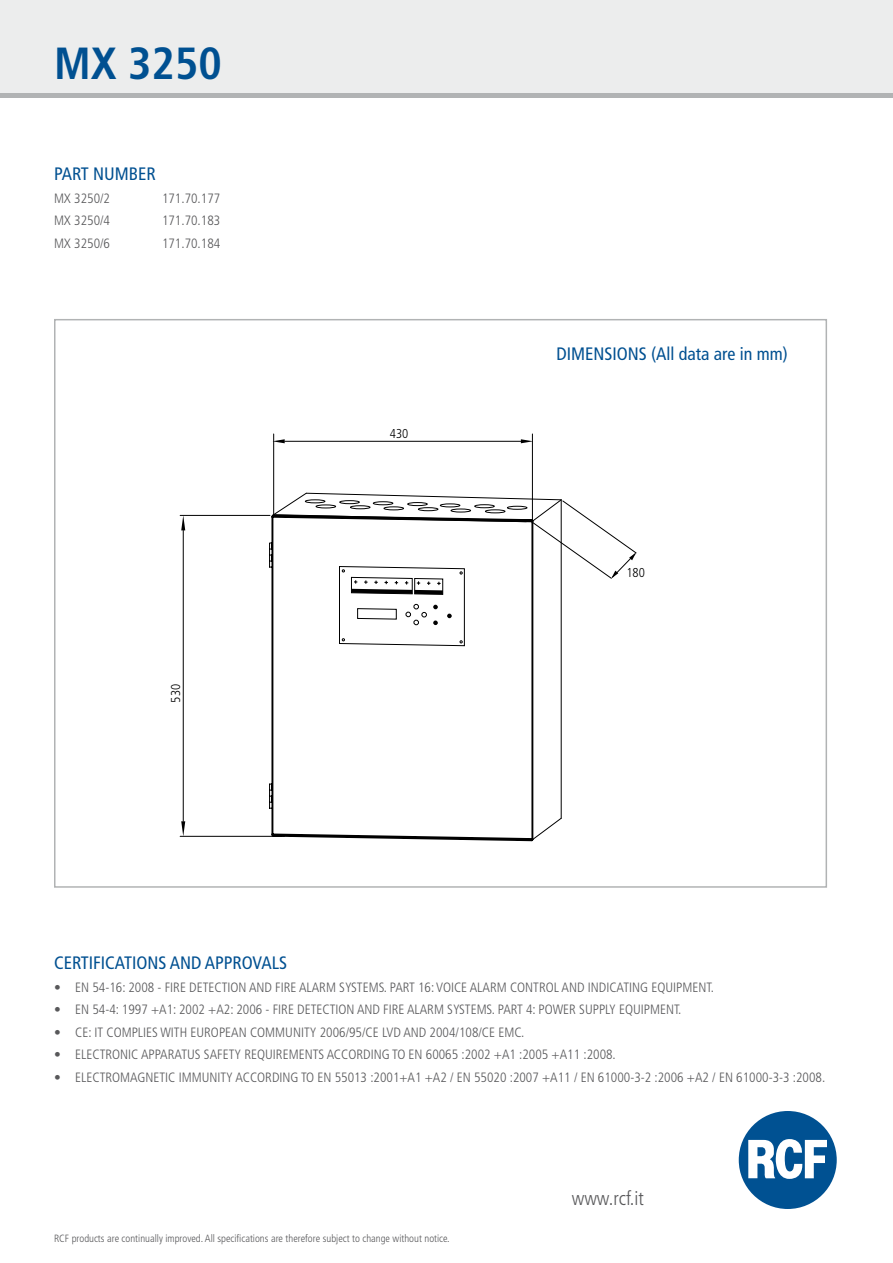
<style>
.page{position:relative;width:893px;height:1263px;background:#fff}
.page>*{position:absolute;margin:0;border:0;box-sizing:border-box;transform-origin:0 0}
.t1{font:700 condensed 45px "Frutiger LT Std";color:#005091}
.t2{font:300 condensed 19.5px "Frutiger LT Std";color:#58585a}
.t3{font:condensed 18px "Frutiger LT Std";color:#005091}
.t4{font:300 condensed 13.5px "Frutiger LT Std";color:#58585a}
.t5{font:300 condensed 12.9px "Frutiger LT Std";color:#000}
.t6{font:300 condensed 10.5px "Frutiger LT Std";color:#58585a}
</style>
<div class="page">
<div style="left:0;top:0;width:893px;height:94px;background:#eceded"></div>
<hr style="left:0;top:94px;width:893px;height:4px;background:#b1b3b4">
<div style="left:739px;top:1111px;width:98px;height:98px;background:#005192;border-radius:50%"></div>
<svg style="left:748px;top:1139px;width:79px;height:40px"></svg>
<svg style="left:269px;top:515px;width:264px;height:326px"></svg>
<svg style="left:272px;top:646px;width:261px;height:190px"></svg>
<hr style="left:273px;top:434px;width:1px;height:82px;background:#000">
<hr style="left:532px;top:434px;width:1px;height:90px;background:#000">
<hr style="left:285px;top:441px;width:236px;height:1px;background:#000">
<svg style="left:521px;top:439px;width:12px;height:4px"></svg>
<svg style="left:272px;top:439px;width:13px;height:4px"></svg>
<hr style="left:180px;top:515px;width:90px;height:1px;background:#000">
<hr style="left:180px;top:836px;width:104px;height:1px;background:#000">
<hr style="left:183px;top:530px;width:1px;height:291px;background:#000">
<svg style="left:181px;top:515px;width:4px;height:15px"></svg>
<svg style="left:181px;top:821px;width:4px;height:15px"></svg>
<svg style="left:272px;top:493px;width:364px;height:153px"></svg>
<svg style="left:532px;top:817px;width:30px;height:23px"></svg>
<hr style="left:561px;top:500px;width:1px;height:318px;background:#000">
<div style="left:305px;top:499px;width:20px;height:4px;border:1px solid #000;border-radius:50%"></div>
<div style="left:316px;top:505px;width:20px;height:3px;border:1px solid #000;border-radius:50%"></div>
<div style="left:339px;top:500px;width:21px;height:4px;border:1px solid #000;border-radius:50%"></div>
<div style="left:350px;top:505px;width:20px;height:4px;border:1px solid #000;border-radius:50%"></div>
<div style="left:373px;top:501px;width:20px;height:4px;border:1px solid #000;border-radius:50%"></div>
<div style="left:384px;top:507px;width:20px;height:3px;border:1px solid #000;border-radius:50%"></div>
<div style="left:407px;top:502px;width:21px;height:4px;border:1px solid #000;border-radius:50%"></div>
<div style="left:418px;top:507px;width:20px;height:4px;border:1px solid #000;border-radius:50%"></div>
<div style="left:440px;top:504px;width:20px;height:3px;border:1px solid #000;border-radius:50%"></div>
<div style="left:451px;top:509px;width:20px;height:3px;border:1px solid #000;border-radius:50%"></div>
<div style="left:474px;top:504px;width:21px;height:4px;border:1px solid #000;border-radius:50%"></div>
<div style="left:507px;top:506px;width:20px;height:4px;border:1px solid #000;border-radius:50%"></div>
<div style="left:485px;top:509px;width:20px;height:4px;border:1px solid #000;border-radius:50%"></div>
<h1 class="t1" style="left:54px;top:37px;width:169px">MX 3250</h1>
<h3 class="t3" style="left:54px;top:163px;width:103px">PART NUMBER</h3>
<p class="t4" style="left:54px;top:190px;width:58px">MX 3250/2</p>
<p class="t4" style="left:162px;top:190px;width:60px">171.70.177</p>
<p class="t4" style="left:54px;top:213px;width:58px">MX 3250/4</p>
<p class="t4" style="left:162px;top:213px;width:60px">171.70.183</p>
<p class="t4" style="left:54px;top:235px;width:58px">MX 3250/6</p>
<p class="t4" style="left:162px;top:235px;width:60px">171.70.184</p>
<p class="t5" style="left:168px;top:702px;width:20px;rotate:-90deg">530</p>
<p class="t5" style="left:390px;top:426px;width:20px">430</p>
<h3 class="t3" style="left:556px;top:343px;width:233px">DIMENSIONS (All data are in mm)</h3>
<p class="t5" style="left:626px;top:565px;width:20px">180</p>
<h3 class="t3" style="left:54px;top:953px;width:235px">CERTIFICATIONS AND APPROVALS</h3>
<p class="t4" style="left:54px;top:979px;width:661px">• EN 54-16: 2008 - FIRE DETECTION AND FIRE ALARM SYSTEMS. PART 16: VOICE ALARM CONTROL AND INDICATING EQUIPMENT.</p>
<p class="t4" style="left:54px;top:1002px;width:629px">• EN 54-4: 1997 +A1: 2002 +A2: 2006 - FIRE DETECTION AND FIRE ALARM SYSTEMS. PART 4: POWER SUPPLY EQUIPMENT.</p>
<p class="t4" style="left:54px;top:1024px;width:472px">• CE: IT COMPLIES WITH EUROPEAN COMMUNITY 2006/95/CE LVD AND 2004/108/CE EMC.</p>
<p class="t4" style="left:54px;top:1047px;width:563px">• ELECTRONIC APPARATUS SAFETY REQUIREMENTS ACCORDING TO EN 60065 :2002 +A1 :2005 +A11 :2008.</p>
<p class="t4" style="left:54px;top:1069px;width:773px">• ELECTROMAGNETIC IMMUNITY ACCORDING TO EN 55013 :2001+A1 +A2 / EN 55020 :2007 +A11 / EN 61000-3-2 :2006 +A2 / EN 61000-3-3 :2008.</p>
<p class="t6" style="left:54px;top:1232px;width:397px">RCF products are continually improved. All specifications are therefore subject to change without notice.</p>
<h2 class="t2" style="left:572px;top:1188px;width:74px">www.rcf.it</h2>
</div>
